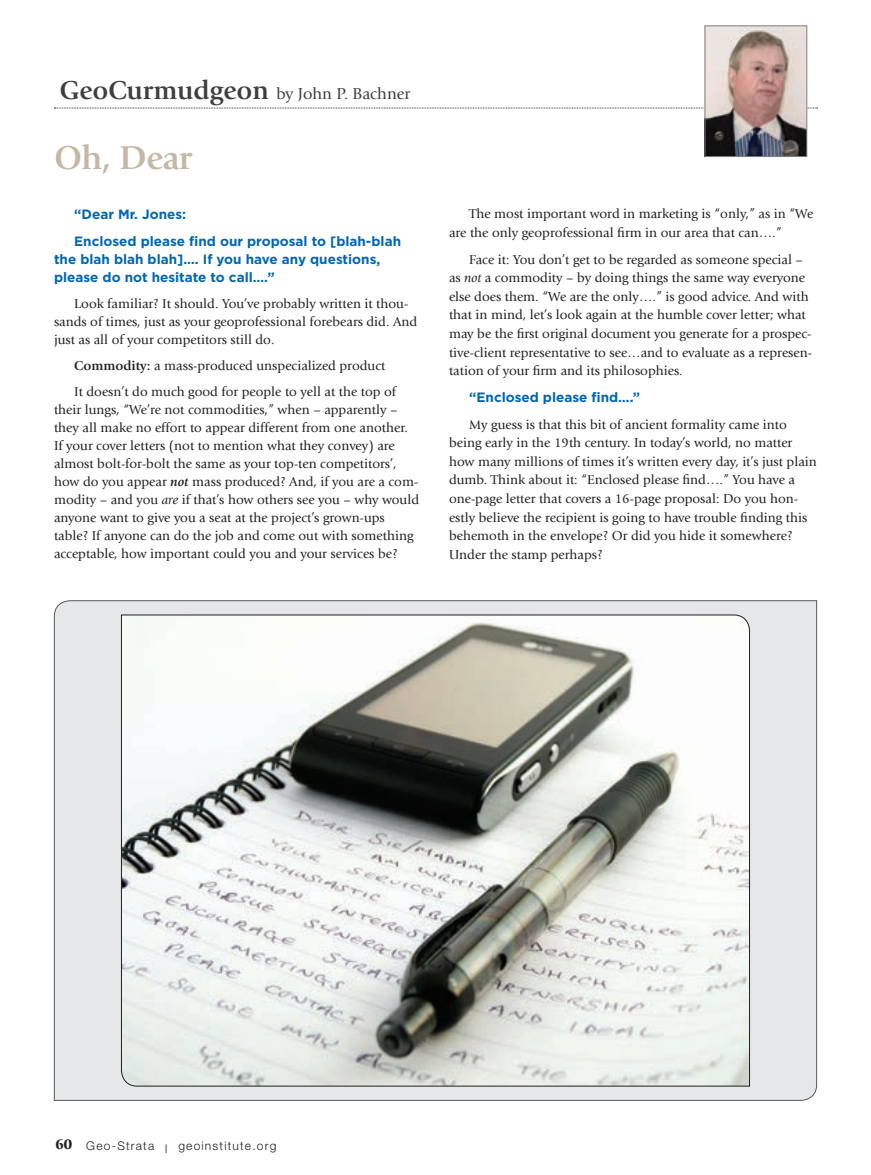
<style>
.page{position:relative;width:871px;height:1175px;background:#fff}
.page>*{position:absolute;margin:0;border:0;box-sizing:border-box;transform-origin:0 0}
.t1{font:700 34.5px "Giovanni";letter-spacing:-.02em;color:#c4b7a5}
.t2{font:16.5px "Giovanni";color:#3e3e3f}
.t3{font:13.5px/18.6px "Giovanni";color:#231f20}
.t4{font:700 13.5px/26.1px "Gotham";color:#0166b3}
.t5{font:300 12px "Helvetica Neue";letter-spacing:.1em;color:#231f20}
.s1{font-weight:700;font-size:27px}
.s2{font-weight:700}
.s3{font-weight:700;font-style:italic}
.s4{font-style:italic}
.s5{font-family:"Giovanni";font-weight:900;font-size:15px}
</style>
<div class="page">
<svg style="left:54px;top:108px;width:763px;height:1px"></svg>
<img style="left:707px;top:28px;width:98px;height:127px">
<div style="left:705px;top:26px;width:102px;height:131px;border:1px solid #808285"></div>
<div style="left:54px;top:600px;width:763px;height:501px;background:#e6e7e9"></div>
<svg style="left:121px;top:614px;width:629px;height:472px"></svg>
<p class="t2" style="left:59px;top:84px;width:352px"><span class="s1">GeoCurmudgeon</span> by John P. Bachner</p>
<h1 class="t1" style="left:54px;top:137px;width:140px">Oh, Dear</h1>
<p class="t4" style="left:74px;top:201px;width:328px">“Dear Mr. Jones:<br>Enclosed please find our proposal to [blah-blah</p>
<p class="t4" style="left:54px;top:249px;width:328px;line-height:18px">the blah blah blah]…. If you have any questions, please do not hesitate to call….”</p>
<p class="t3" style="left:54px;top:294px;width:365px;line-height:18px;text-indent:20px">Look familiar? It should. You’ve probably written it thou&shy;sands of times, just as your geoprofessional forebears did. And just as all of your competitors still do.</p>
<p class="t3" style="left:74px;top:352px;width:323px;line-height:26.1px"><span class="s2">Commodity:</span> a mass-produced unspecialized product<br>It doesn’t do much good for people to yell at the top of</p>
<p class="t3" style="left:54px;top:400px;width:366px;line-height:18px">their lungs, “We’re not commodities,” when – apparently – they all make no effort to appear different from one another.<br>If your cover letters (not to mention what they convey) are almost bolt-for-bolt the same as your top-ten competitors’, how do you appear <span class="s3">not</span> mass produced? And, if you are a com&shy;modity – and you <span class="s4">are</span> if that’s how others see you – why would anyone want to give you a seat at the project’s grown-ups table? If anyone can do the job and come out with something acceptable, how important could you and your services be?</p>
<p class="t3" style="left:449px;top:205px;width:366px;text-indent:20px">The most important word in marketing is “only,” as in “We are the only geoprofessional firm in our area that can….”</p>
<p class="t3" style="left:449px;top:250px;width:364px;text-indent:20px">Face it: You don’t get to be regarded as someone special – as <span class="s4">not</span> a commodity – by doing things the same way everyone else does them. “We are the only….” is good advice. And with that in mind, let’s look again at the humble cover letter; what may be the first original document you generate for a prospec&shy;tive-client representative to see…and to evaluate as a represen&shy;tation of your firm and its philosophies.</p>
<p class="t4" style="left:469px;top:384px;width:172px">“Enclosed please find….”</p>
<p class="t3" style="left:449px;top:415px;width:369px;text-indent:20px">My guess is that this bit of ancient formality came into being early in the 19th century. In today’s world, no matter how many millions of times it’s written every day, it’s just plain dumb. Think about it: “Enclosed please find….” You have a one-page letter that covers a 16-page proposal: Do you hon&shy;estly believe the recipient is going to have trouble finding this behemoth in the envelope? Or did you hide it somewhere?<br>Under the stamp perhaps?</p>
<p class="t5" style="left:56px;top:1138px;width:222px"><span class="s5">60</span> Geo-Strata l geoinstitute.org</p>
</div>
